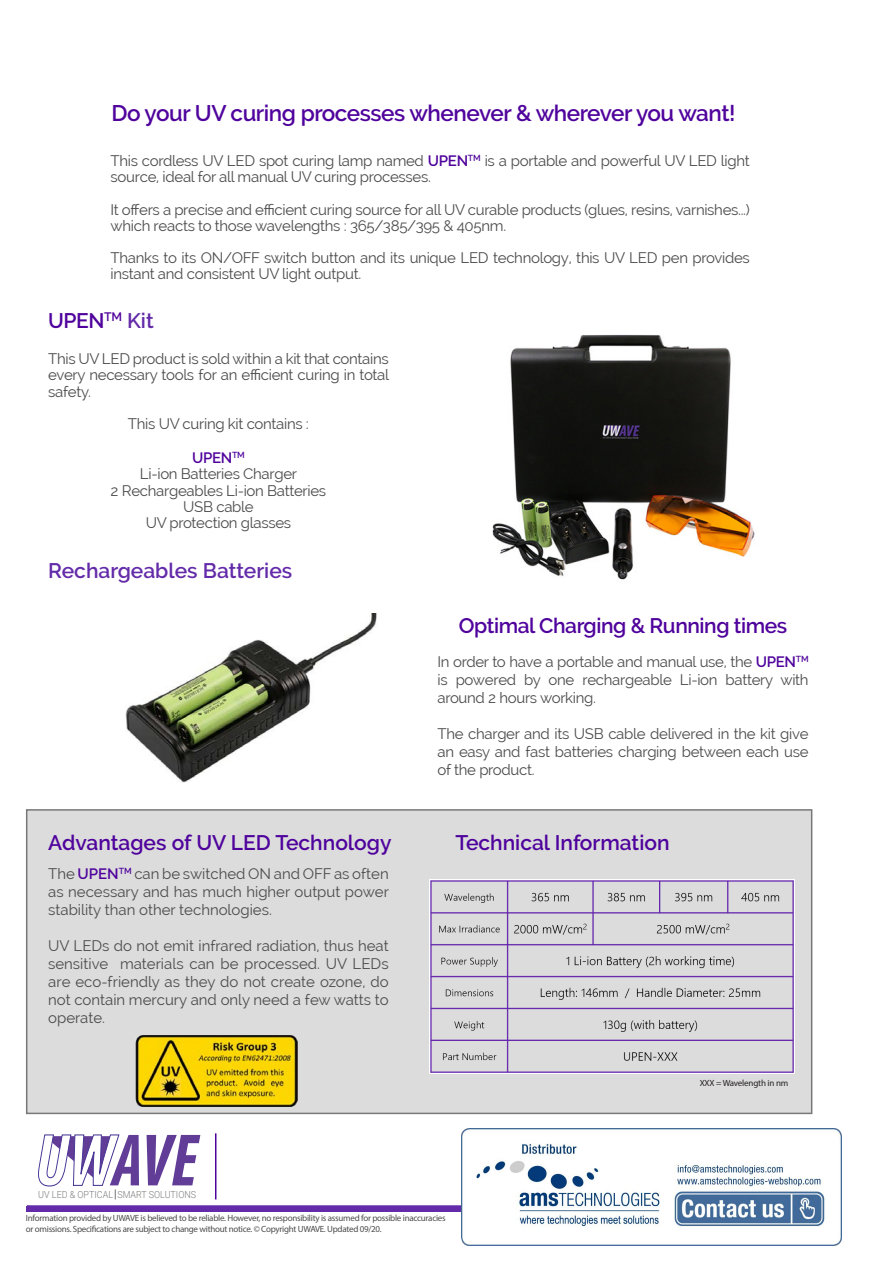
<style>
.page{position:relative;width:893px;height:1263px;background:#fff}
.page>*{position:absolute;margin:0;border:0;box-sizing:border-box;transform-origin:0 0}
.t1{font:600 22.5px "Raleway";letter-spacing:-.02em;color:#4f039c}
.t2{font:600 21px "Raleway";letter-spacing:-.005em;color:#4f039c}
.t3{font:600 21px "Raleway";color:#632ba9}
.t4{font:15px/18px "Raleway";letter-spacing:-.02em;color:#4b4b4b;text-align:justify}
.t5{font:600 15px "Raleway";color:#4f039c}
.t6{font:300 9.75px "Roboto";color:#7b7b7a;scale:.92 1}
.t7{font:9px/10.8px "Myriad Pro";letter-spacing:-.03em;color:#4b4b4b}
.t8{font:9px "Myriad Pro";letter-spacing:-.02em;color:#231f20}
.s1{font-weight:600;color:#4f039c}
.s2{color:#632ba9}
</style>
<div class="page">
<div style="left:26px;top:809px;width:786px;height:305px;background:#dcdcdc;border:2px solid #787878"></div>
<div style="left:27px;top:1206px;width:786px;height:5px;background:#632ba9"></div>
<hr style="left:215px;top:1133px;width:1px;height:66px;background:#4f039c">
<img style="left:136px;top:1035px;width:161px;height:71px">
<svg style="left:147px;top:1135px;width:53px;height:50px"></svg>
<svg style="left:38px;top:1134px;width:101px;height:65px"></svg>
<img style="left:430px;top:879px;width:364px;height:194px">
<img style="left:125px;top:613px;width:252px;height:169px">
<img style="left:492px;top:334px;width:263px;height:246px">
<img style="left:462px;top:1129px;width:379px;height:116px">
<p class="t1" style="left:111px;top:100px;width:626px">Do your UV curing processes whenever &amp; wherever you want!</p>
<p class="t4" style="left:111px;top:153px;width:641px;line-height:16.2px">This cordless UV LED spot curing lamp named <span class="s1">UPEN</span><sup>TM</sup> is a portable and powerful UV LED light source, ideal for all manual UV curing processes.</p>
<p class="t4" style="left:111px;top:201px;width:641px;line-height:16.2px">It offers a precise and efficient curing source for all UV curable products (glues, resins, varnishes...) which reacts to those wavelengths : 365/385/395 &amp; 405nm.</p>
<p class="t4" style="left:111px;top:250px;width:641px;line-height:16.2px">Thanks to its ON/OFF switch button and its unique LED technology, this UV LED pen provides instant and consistent UV light output.</p>
<p class="t2" style="left:48px;top:308px;width:107px">UPEN<sup>TM</sup> <span class="s2">Kit</span></p>
<p class="t4" style="left:48px;top:351px;width:342px;line-height:16.2px">This UV LED product is sold within a kit that contains every necessary tools for an efficient curing in total safety.</p>
<p class="t4" style="left:128px;top:415px;width:182px">This UV curing kit contains :</p>
<p class="t5" style="left:192px;top:449px;width:54px">UPEN<sup>TM</sup></p>
<p class="t4" style="left:140px;top:465px;width:159px">Li-ion Batteries Charger</p>
<p class="t4" style="left:111px;top:481px;width:217px">2 Rechargeables Li-ion Batteries</p>
<p class="t4" style="left:183px;top:497px;width:72px">USB cable</p>
<p class="t4" style="left:146px;top:514px;width:147px">UV protection glasses</p>
<p class="t3" style="left:48px;top:559px;width:246px">Rechargeables Batteries</p>
<p class="t2" style="left:459px;top:614px;width:330px">Optimal Charging &amp; Running times</p>
<p class="t4" style="left:437px;top:653px;width:373px">In order to have a portable and manual use, the <span class="s1">UPEN</span><sup>TM </sup>is powered by one rechargeable Li-ion battery with around 2 hours working.</p>
<p class="t4" style="left:437px;top:725px;width:373px">The charger and its USB cable delivered in the kit give an easy and fast batteries charging between each use of the product.</p>
<p class="t2" style="left:48px;top:830px;width:345px">Advantages of UV LED Technology</p>
<p class="t2" style="left:455px;top:830px;width:216px">Technical Information</p>
<p class="t4" style="left:48px;top:864px;width:342px">The <span class="s1">UPEN</span><sup>TM</sup> can be switched ON and OFF as often as necessary and has much higher output power stability than other technologies.</p>
<p class="t4" style="left:48px;top:936px;width:342px">UV LEDs do not emit infrared radiation, thus heat sensitive materials can be processed. UV LEDs are eco-friendly as they do not create ozone, do not contain mercury and only need a few watts to operate.</p>
<p class="t6" style="left:38px;top:1187px;width:173px">UV LED &amp; OPTICAL SMART SOLUTIONS</p>
<p class="t7" style="left:26px;top:1213px;width:421px">Information provided by UWAVE is believed to be reliable. However, no responsibility is assumed for possible inaccuracies or omissions. Specifications are subject to change without notice. © Copyright UWAVE. Updated 09/20.</p>
<p class="t8" style="left:700px;top:1077px;width:90px">XXX = Wavelength in nm</p>
</div>
